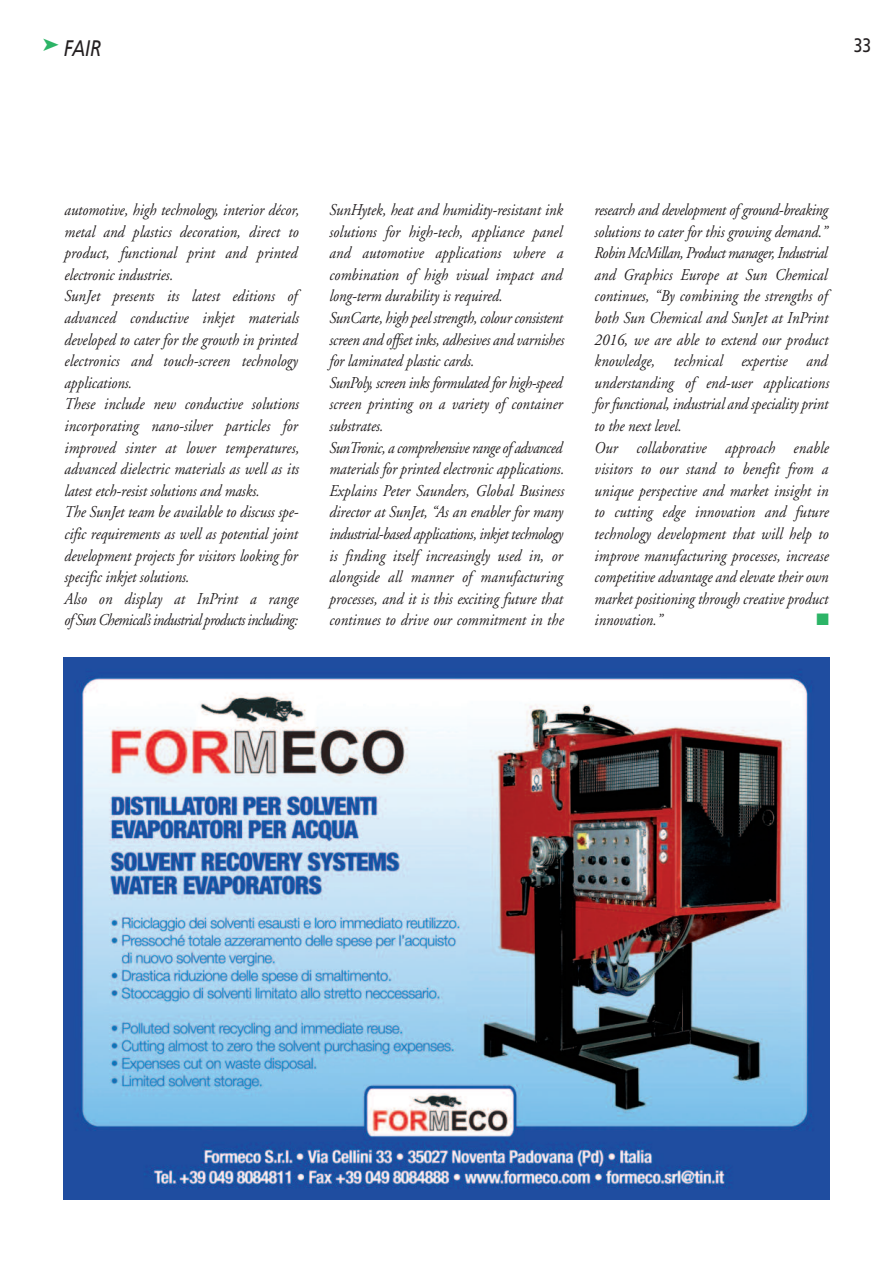
<style>
.page{position:relative;width:893px;height:1263px;background:#fff}
.page>*{position:absolute;margin:0;border:0;box-sizing:border-box;transform-origin:0 0}
.t1{font:italic 22.5px "Frutiger";color:#231f20;scale:.8 1}
.t2{font:19.5px "Frutiger";color:#231f20;scale:.8 1}
.t3{font:italic 16.5px/21.6px "Adobe Garamond";letter-spacing:-.005em;color:#231f20;scale:.9 1}
.t4{font:16.5px "Zapf Dingbats ITC";color:#2cb466}
</style>
<div class="page">
<img style="left:64px;top:657px;width:765px;height:542px">
<h1 class="t1" style="left:64px;top:39px;width:48px">FAIR</h1>
<p class="t2" style="left:854px;top:38px;width:23px">33</p>
<p class="t3" style="left:64px;top:200px;width:263px">automotive, high technology, interior décor, metal and plastics decoration, direct to product, functional print and printed electronic industries.<br>SunJet presents its latest editions of advanced conductive inkjet materials developed to cater for the growth in printed electronics and touch-screen technology applications.<br>These include new conductive solutions incorporating nano-silver particles for improved sinter at lower temperatures, advanced dielectric materials as well as its latest etch-resist solutions and masks.<br>The SunJet team be available to discuss spe&shy;cific requirements as well as potential joint development projects for visitors looking for specific inkjet solutions.<br>Also on display at InPrint a range of Sun Chemical’s industrial products including:</p>
<p class="t3" style="left:329px;top:200px;width:263px">SunHytek, heat and humidity-resistant ink solutions for high-tech, appliance panel and automotive applications where a combination of high visual impact and long-term durability is required.<br>SunCarte, high peel strength, colour consistent screen and offset inks, adhesives and varnishes for laminated plastic cards.<br>SunPoly, screen inks formulated for high-speed screen printing on a variety of container substrates.<br>SunTronic, a comprehensive range of advanced materials for printed electronic applications.<br>Explains Peter Saunders, Global Business director at SunJet, “As an enabler for many industrial-based applications, inkjet technology is finding itself increasingly used in, or alongside all manner of manufacturing processes, and it is this exciting future that continues to drive our commitment in the</p>
<p class="t3" style="left:594px;top:200px;width:262px">research and development of ground-breaking solutions to cater for this growing demand.” Robin McMillan, Product manager, Industrial and Graphics Europe at Sun Chemical continues, “By combining the strengths of both Sun Chemical and SunJet at InPrint 2016, we are able to extend our product knowledge, technical expertise and understanding of end-user applications for functional, industrial and speciality print to the next level.<br>Our collaborative approach enable visitors to our stand to benefit from a unique perspective and market insight in to cutting edge innovation and future technology development that will help to improve manufacturing processes, increase competitive advantage and elevate their own market positioning through creative product innovation.”</p>
<p class="t4" style="left:817px;top:610px;width:14px">■</p>
</div>
